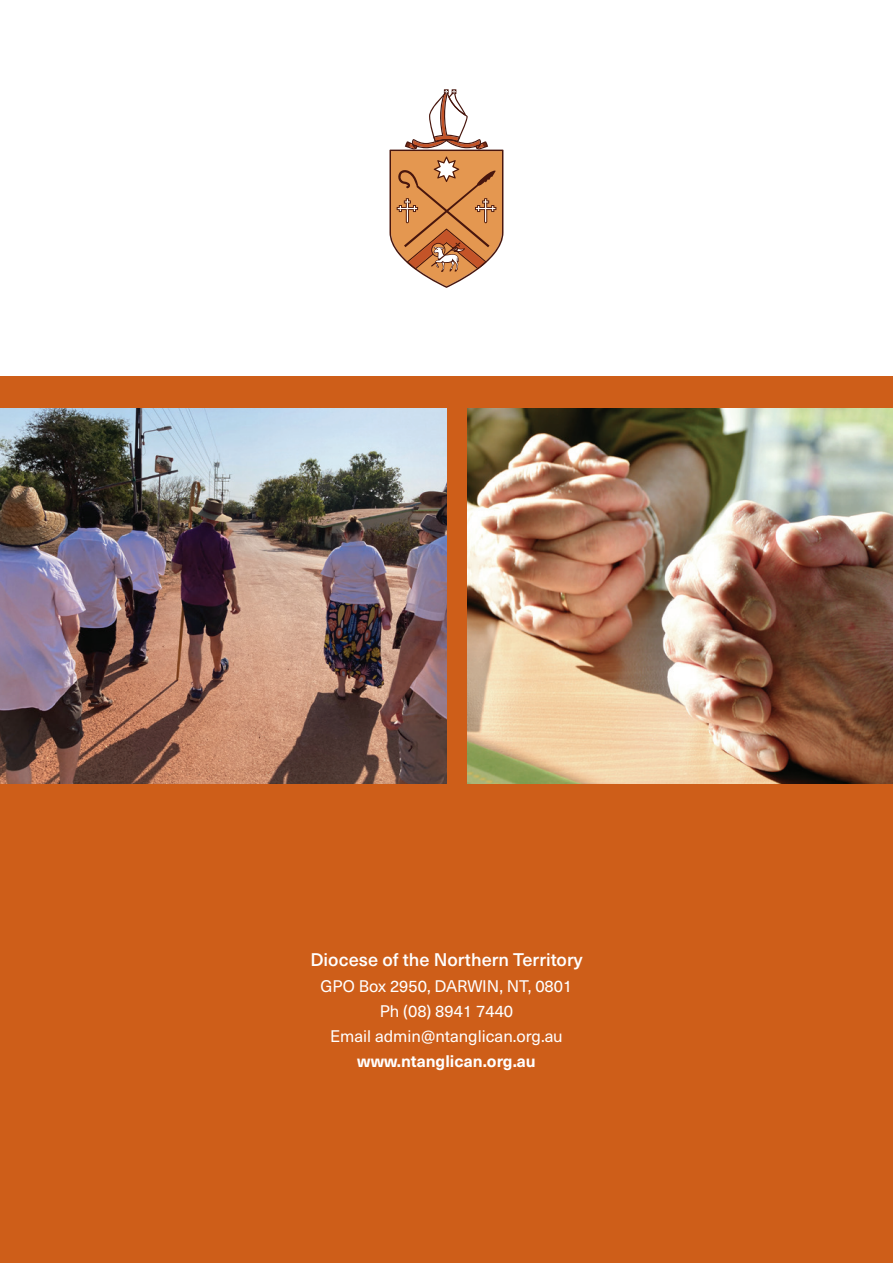
<style>
.page{position:relative;width:893px;height:1263px;background:#fff}
.page>*{position:absolute;margin:0;border:0;box-sizing:border-box;transform-origin:0 0}
.t1{font:500 18px "Neue Haas Unica W1 G";color:#fff}
.t2{font:16.5px/25.2px "Neue Haas Unica W1 G";color:#fff;text-align:center}
.t3{font:700 16.5px "Neue Haas Unica W1 G";color:#fff}
</style>
<div class="page">
<div style="left:0;top:376px;width:893px;height:887px;background:#ce5e19"></div>
<svg style="left:389px;top:89px;width:114px;height:199px"></svg>
<img style="left:0;top:409px;width:446px;height:374px">
<img style="left:468px;top:409px;width:425px;height:374px">
<p class="t1" style="left:310px;top:946px;width:274px">Diocese of the Northern Territory</p>
<p class="t2" style="left:321px;top:972px;width:253px">GPO Box 2950, DARWIN, NT, 0801<br>Ph (08) 8941 7440<br>Email admin@ntanglican.org.au</p>
<p class="t3" style="left:357px;top:1049px;width:180px">www.ntanglican.org.au</p>
</div>
